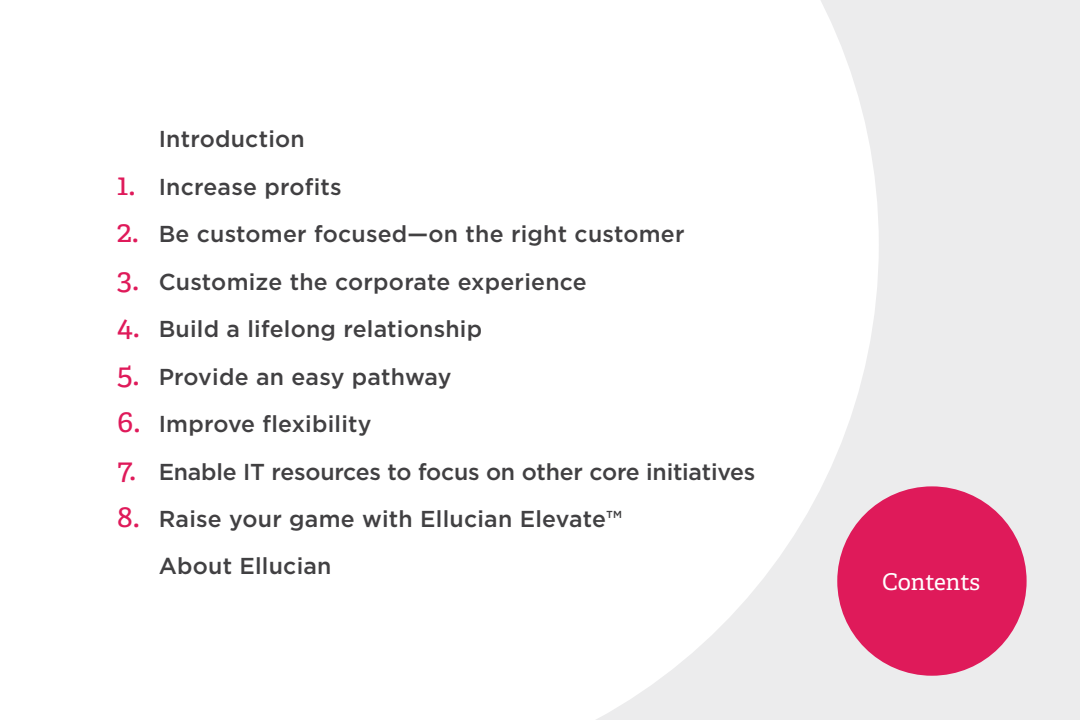
<style>
.page{position:relative;width:1080px;height:720px;background:#ececed}
.page>*{position:absolute;margin:0;border:0;box-sizing:border-box;transform-origin:0 0}
.t1{font:23.1px "Adelle";letter-spacing:-.005em;color:#fff}
.t2{font:500 23px/47.4px "Gotham HTF";letter-spacing:.01em;color:#414042}
.t3{font:500 23px "Gotham HTF";letter-spacing:-.01em;color:#414042}
.s1{font-family:"Adelle";font-weight:400;font-size:30.7px;color:#df1a5a}
</style>
<div class="page">
<div style="left:0;top:0;width:879px;height:720px;background:#fff"></div>
<div style="left:0;top:589px;width:340px;height:131px;background:#fff"></div>
<div style="left:837px;top:486px;width:190px;height:190px;background:#df1a5a;border-radius:50%"></div>
<p class="t2" style="left:159px;top:115px;width:148px">Introduction</p>
<p class="t2" style="left:117px;top:163px;width:226px"><span class="s1">1.</span> Increase profits</p>
<p class="t2" style="left:117px;top:210px;width:569px"><span class="s1">2.</span> Be customer focused—on the right customer</p>
<p class="t2" style="left:117px;top:257px;width:471px"><span class="s1">3.</span> Customize the corporate experience</p>
<p class="t2" style="left:117px;top:305px;width:366px"><span class="s1">4.</span> Build a lifelong relationship</p>
<p class="t2" style="left:117px;top:352px;width:336px"><span class="s1">5.</span> Provide an easy pathway</p>
<p class="t2" style="left:117px;top:400px;width:256px"><span class="s1">6.</span> Improve flexibility</p>
<p class="t3" style="left:117px;top:458px;width:640px"><span class="s1">7.</span> Enable IT resources to focus on other core initiatives</p>
<p class="t2" style="left:159px;top:495px;width:465px;text-indent:-41px"><span class="s1">8.</span> Raise your game with Ellucian Elevate™<br>About Ellucian</p>
<p class="t1" style="left:882px;top:565px;width:100px">Contents</p>
</div>
